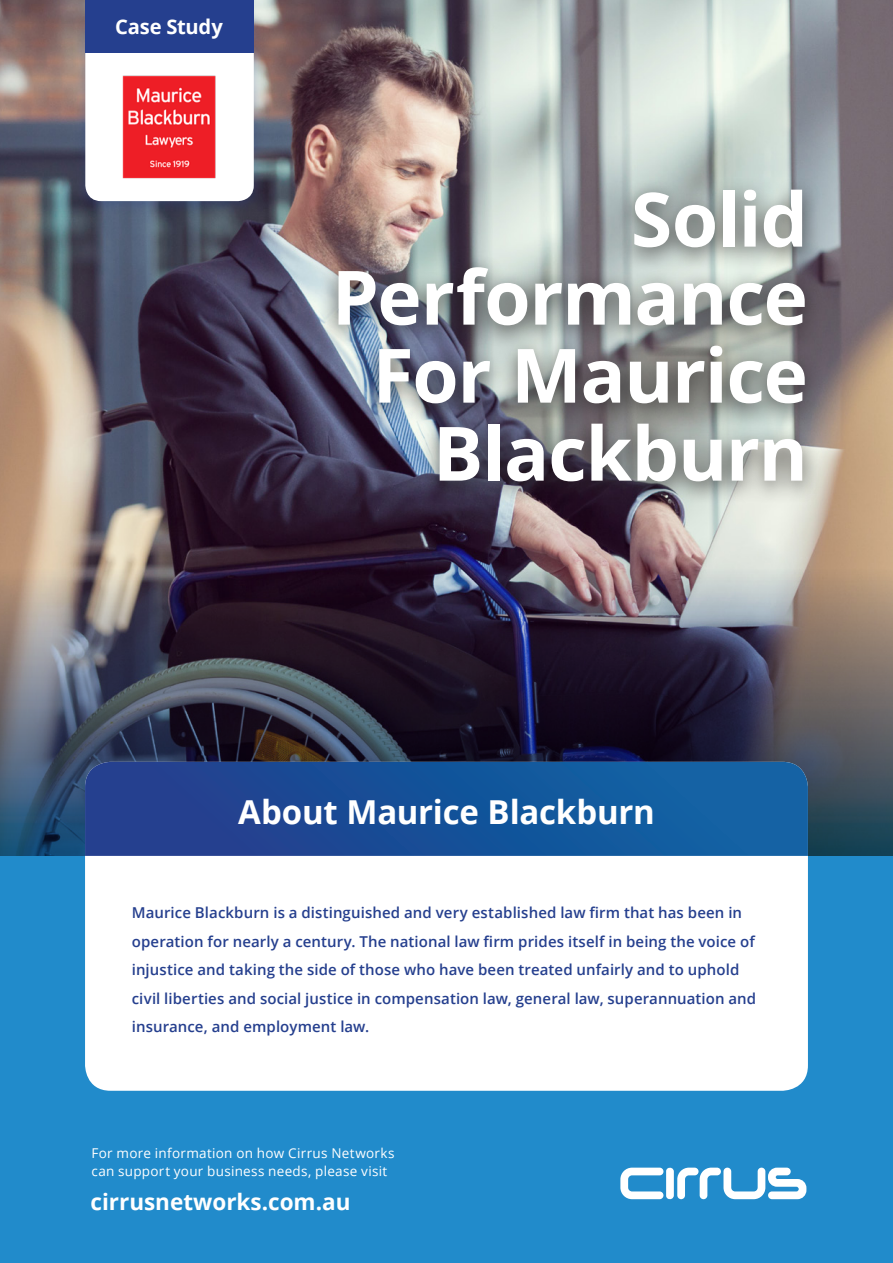
<style>
.page{position:relative;width:893px;height:1263px;background:#218bcb}
.page>*{position:absolute;margin:0;border:0;box-sizing:border-box;transform-origin:0 0}
.t1{font:700 75px/78px "Open Sans";letter-spacing:-.015em;color:#fff;text-align:right}
.t2{font:700 33px "Open Sans";letter-spacing:-.01em;color:#fff}
.t3{font:700 22.5px "Open Sans";color:#fff}
.t4{font:700 20.25px "Open Sans";letter-spacing:-.01em;color:#fff}
.t5{font:600 15px/28.5px "Open Sans";letter-spacing:.005em;color:#253f8e}
.t6{font:13.5px/18px "Open Sans";letter-spacing:.02em;color:#fff}
</style>
<div class="page">
<img style="left:0;top:0;width:893px;height:567px">
<img style="left:0;top:567px;width:893px;height:289px">
<div style="left:319px;top:176px;width:504px;height:330px;background:#231f20;opacity:.75"></div>
<div style="left:85px;top:762px;width:723px;height:329px;background:#fff;border-radius:26px"></div>
<svg style="left:85px;top:762px;width:723px;height:94px;background:#195198"></svg>
<div style="left:74px;top:12px;width:191px;height:203px;background:#253f8e;opacity:.3"></div>
<div style="left:85px;top:52px;width:169px;height:149px;background:#fff"></div>
<div style="left:85px;top:0;width:169px;height:52px;background:#253f8e"></div>
<img style="left:119px;top:72px;width:99px;height:109px">
<svg style="left:620px;top:1167px;width:186px;height:33px"></svg>
<p class="t4" style="left:115px;top:12px;width:109px">Case Study</p>
<p class="t1" style="left:332px;top:178px;width:478px">Solid<br>Performance<br>For Maurice<br>Blackburn</p>
<p class="t2" style="left:238px;top:789px;width:418px">About Maurice Blackburn</p>
<p class="t5" style="left:132px;top:898px;width:626px">Maurice Blackburn is a distinguished and very established law firm that has been in operation for nearly a century. The national law firm prides itself in being the voice of injustice and taking the side of those who have been treated unfairly and to uphold civil liberties and social justice in compensation law, general law, superannuation and insurance, and employment law.</p>
<p class="t6" style="left:91px;top:1143px;width:305px">For more information on how Cirrus Networks can support your business needs, please visit</p>
<p class="t3" style="left:90px;top:1185px;width:261px">cirrusnetworks.com.au</p>
</div>
